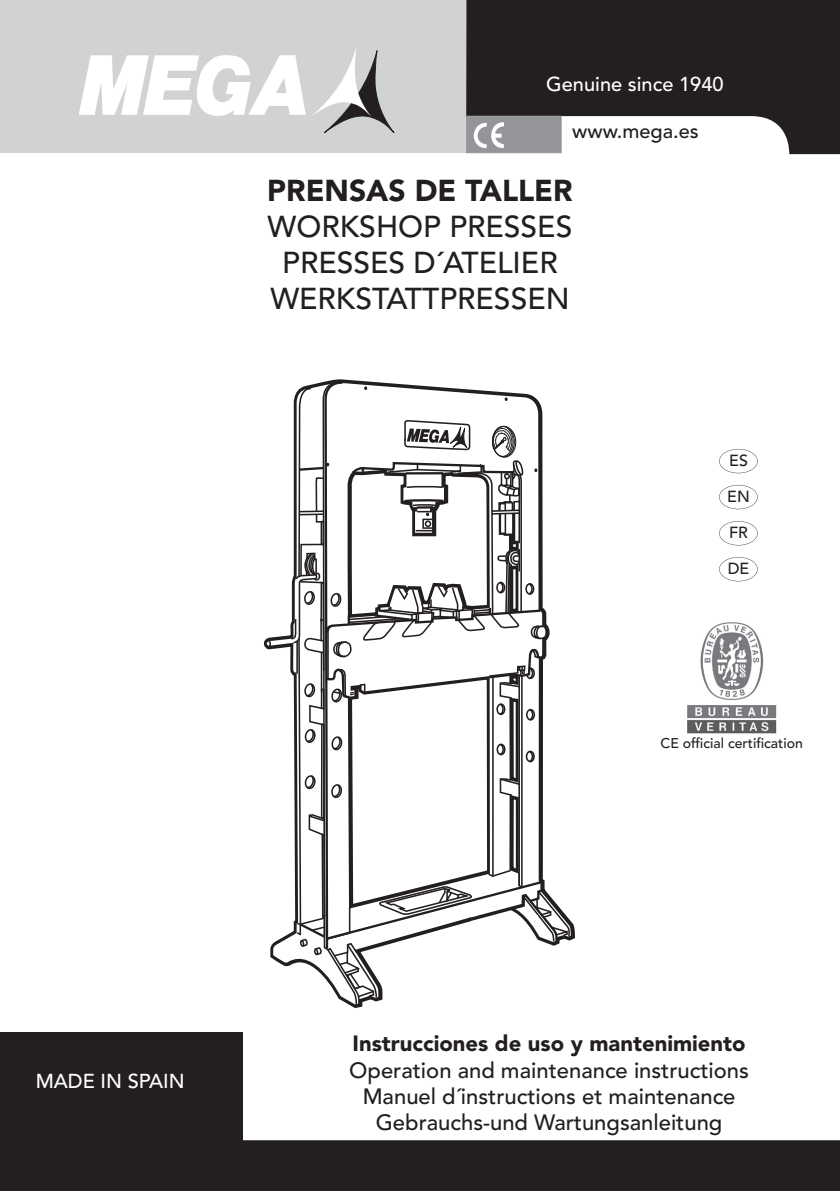
<style>
.page{position:relative;width:840px;height:1191px;background:#fff}
.page>*{position:absolute;margin:0;border:0;box-sizing:border-box;transform-origin:0 0}
.t1{font:500 30px/36px "Avenir LT Std";color:#231f20;text-align:center}
.t2{font:900 30px "Avenir LT Std";color:#231f20}
.t3{font:500 22px/26.4px "Avenir LT Std";color:#231f20;text-align:center}
.t4{font:900 22px "Avenir LT Std";color:#231f20}
.t5{font:500 20px "Avenir LT Std";color:#fff}
.t6{font:500 20px "Avenir LT Std";color:#231f20}
.t7{font:500 16px "Avenir LT Std";color:#231f20}
.t8{font:500 14px "Avenir LT Std";color:#231f20}
</style>
<div class="page">
<div style="left:0;top:0;width:466px;height:153px;background:#d1d2d4"></div>
<svg style="left:466px;top:0;width:373px;height:154px;fill:#231f20"></svg>
<div style="left:466px;top:116px;width:94px;height:37px;background:#939598"></div>
<svg style="left:473px;top:122px;width:30px;height:27px"></svg>
<svg style="left:79px;top:47px;width:316px;height:87px"></svg>
<svg style="left:0;top:1080px;width:839px;height:111px;fill:#231f20"></svg>
<div style="left:0;top:1031px;width:242px;height:122px;background:#231f20"></div>
<div style="left:715px;top:485px;width:42px;height:27px;background:#231f20;opacity:.75"></div>
<div style="left:707px;top:509px;width:62px;height:48px;background:#fff"></div>
<div style="left:715px;top:520px;width:42px;height:25px;background:#fff;opacity:.75"></div>
<div style="left:715px;top:522px;width:42px;height:26px;background:#231f20;opacity:.75"></div>
<div style="left:707px;top:544px;width:62px;height:49px;background:#fff"></div>
<div style="left:715px;top:556px;width:42px;height:25px;background:#fff;opacity:.75"></div>
<div style="left:715px;top:558px;width:42px;height:26px;background:#231f20;opacity:.75"></div>
<div style="left:715px;top:448px;width:42px;height:25px;background:#fff;opacity:.75"></div>
<div style="left:715px;top:450px;width:42px;height:26px;background:#231f20;opacity:.75"></div>
<img style="left:687px;top:622px;width:90px;height:112px">
<svg style="left:267px;top:640px;width:4px;height:7px"></svg>
<svg style="left:290px;top:380px;width:280px;height:625px"></svg>
<p class="t5" style="left:546px;top:73px;width:179px">Genuine since 1940</p>
<p class="t6" style="left:572px;top:120px;width:128px">www.mega.es</p>
<h1 class="t2" style="left:267px;top:172px;width:307px">PRENSAS DE TALLER</h1>
<h1 class="t1" style="left:267px;top:209px;width:306px">WORKSHOP PRESSES<br>PRESSES D´ATELIER<br>WERKSTATTPRESSEN</h1>
<p class="t7" style="left:728px;top:451px;width:20px">ES</p>
<p class="t7" style="left:726px;top:487px;width:24px">EN</p>
<p class="t7" style="left:728px;top:523px;width:20px">FR</p>
<p class="t7" style="left:727px;top:559px;width:23px">DE</p>
<p class="t8" style="left:660px;top:735px;width:144px">CE official certification</p>
<p class="t5" style="left:36px;top:1070px;width:150px">MADE IN SPAIN</p>
<p class="t4" style="left:352px;top:1030px;width:394px">Instrucciones de uso y mantenimiento</p>
<p class="t3" style="left:349px;top:1057px;width:401px">Operation and maintenance instructions<br>Manuel d´instructions et maintenance<br>Gebrauchs-und Wartungsanleitung</p>
</div>
